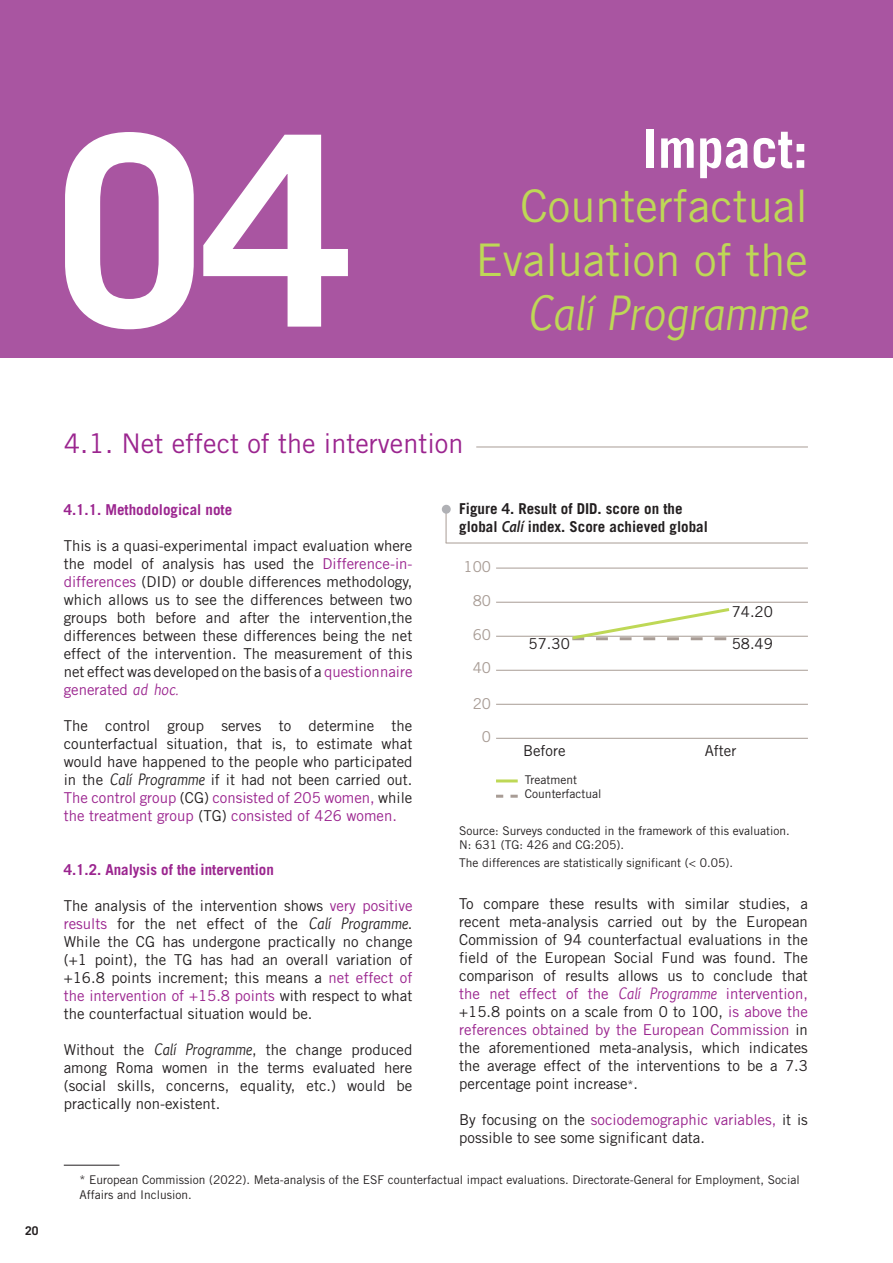
<style>
.page{position:relative;width:893px;height:1263px;background:#fff}
.page>*{position:absolute;margin:0;border:0;box-sizing:border-box;transform-origin:0 0}
.t1{font:700 265.8px "Trade Gothic";color:#fff}
.t2{font:700 54px "Trade Gothic";color:#fff}
.t3{font:45px/54px "Trade Gothic";color:#bed856;text-align:right}
.t4{font:italic 45px "Euphemia UCAS";color:#bed856;scale:.85 1}
.t5{font:27px "Trade Gothic";color:#9b258f}
.t6{font:15px/18px "Trade Gothic";color:#231f20;text-align:justify}
.t7{font:700 15px/18px "Trade Gothic";color:#231f20}
.t8{font:700 15px "Trade Gothic";color:#9b258f}
.t9{font:15px "Trade Gothic";color:#a89c95}
.t10{font:12px/14.4px "Trade Gothic";color:#231f20}
.t11{font:700 12px "Trade Gothic";color:#231f20}
.s1{color:#9b258f}
.s2{font-family:"Euphemia UCAS";font-style:italic;color:#9b258f}
.s3{font-family:"Euphemia UCAS";font-style:italic}
.s4{font-family:"Myriad Pro";font-weight:600;font-style:italic;font-size:16.2px}
.s5{font-size:12px}
</style>
<div class="page">
<div style="left:0;top:0;width:893px;height:357px;background:#a955a1"></div>
<hr style="left:496px;top:602px;width:312px;height:1px;background:#a89c95">
<hr style="left:496px;top:568px;width:312px;height:1px;background:#a89c95">
<hr style="left:496px;top:636px;width:312px;height:1px;background:#a89c95">
<hr style="left:496px;top:670px;width:312px;height:1px;background:#a89c95">
<hr style="left:496px;top:704px;width:312px;height:1px;background:#a89c95">
<hr style="left:496px;top:738px;width:312px;height:1px;background:#a89c95">
<hr style="left:496px;top:779px;width:22px;height:3px;background:#bed856">
<svg style="left:496px;top:795px;width:22px;height:3px"></svg>
<svg style="left:569px;top:608px;width:163px;height:33px"></svg>
<hr style="left:64px;top:1165px;width:55px;height:1px;background:#231f20">
<hr style="left:476px;top:447px;width:332px;height:1px;background:#a89c95">
<hr style="left:446px;top:543px;width:362px;height:1px;background:#a89c95">
<hr style="left:446px;top:513px;width:1px;height:30px;background:#a89c95">
<div style="left:442px;top:505px;width:9px;height:9px;background:#b0b1b5;border-radius:50%"></div>
<h1 class="t1" style="left:55px;top:68px;width:297px">04</h1>
<h2 class="t2" style="left:643px;top:115px;width:167px">Impact:</h2>
<h3 class="t3" style="left:475px;top:178px;width:334px">Counterfactual<br>Evaluation of the</h3>
<h3 class="t4" style="left:526px;top:281px;width:333px">Calí Programme</h3>
<p class="t11" style="left:25px;top:1223px;width:15px">20</p>
<h3 class="t5" style="left:64px;top:427px;width:401px">4.1. Net effect of the intervention</h3>
<p class="t8" style="left:64px;top:500px;width:170px">4.1.1. Methodological note</p>
<p class="t6" style="left:64px;top:536px;width:350px">This is a quasi-experimental impact evaluation where the model of analysis has used the <span class="s1">Difference-in&shy;differences</span> (DID) or double differences methodology, which allows us to see the differences between two groups both before and after the intervention,the differences between these differences being the net effect of the intervention. The measurement of this net effect was developed on the basis of a <span class="s1">questionnaire generated</span> <span class="s2">ad hoc.</span></p>
<p class="t6" style="left:64px;top:716px;width:350px">The control group serves to determine the counterfactual situation, that is, to estimate what would have happened to the people who participated in the <span class="s3">Calí Programme</span> if it had not been carried out.<br><span class="s1">The control group</span> (CG) <span class="s1">consisted of 205 women,</span> while <span class="s1">the treatment group</span> (TG) <span class="s1">consisted of 426 women.</span></p>
<p class="t8" style="left:64px;top:860px;width:212px">4.1.2. Analysis of the intervention</p>
<p class="t6" style="left:64px;top:896px;width:350px">The analysis of the intervention shows <span class="s1">very positive results</span> for the net effect of the <span class="s3">Calí Programme</span>.<br>While the CG has undergone practically no change (+1 point), the TG has had an overall variation of +16.8 points increment; this means a <span class="s1">net effect of the intervention of +15.8 points</span> with respect to what the counterfactual situation would be.</p>
<p class="t6" style="left:64px;top:1040px;width:350px">Without the <span class="s3">Calí Programme</span>, the change produced among Roma women in the terms evaluated here (social skills, concerns, equality, etc.) would be practically non-existent.</p>
<p class="t7" style="left:459px;top:500px;width:250px">Figure 4. Result of DID. score on the global <span class="s4">Calí</span> index. Score achieved global</p>
<p class="t9" style="left:464px;top:557px;width:29px">100</p>
<p class="t9" style="left:473px;top:591px;width:20px">80</p>
<p class="t9" style="left:473px;top:625px;width:20px">60</p>
<p class="t9" style="left:473px;top:659px;width:20px">40</p>
<p class="t9" style="left:473px;top:694px;width:20px">20</p>
<p class="t9" style="left:482px;top:728px;width:11px">0</p>
<p class="t6" style="left:529px;top:634px;width:43px">57.30</p>
<p class="t6" style="left:732px;top:595px;width:43px;line-height:32px">74.20<br>58.49</p>
<p class="t6" style="left:523px;top:742px;width:44px">Before</p>
<p class="t6" style="left:705px;top:742px;width:33px">After</p>
<p class="t10" style="left:525px;top:772px;width:78px">Treatment<br>Counterfactual</p>
<p class="t10" style="left:459px;top:823px;width:332px">Source: Surveys conducted in the framework of this evaluation.<br>N: 631 (TG: 426 and CG:205).</p>
<p class="t10" style="left:459px;top:855px;width:275px">The differences are statistically significant (&lt; 0.05).</p>
<p class="t6" style="left:459px;top:895px;width:350px">To compare these results with similar studies, a recent meta-analysis carried out by the European Commission of 94 counterfactual evaluations in the field of the European Social Fund was found. The comparison of results allows us to conclude that <span class="s1">the net effect of the</span> <span class="s2">Calí Programme</span> <span class="s1">intervention, </span>+15.8 points on a scale from 0 to 100, <span class="s1">is above the references obtained by the European Commission</span> in the aforementioned meta-analysis, which indicates the average effect of the interventions to be a 7.3 percentage point increase<span class="s5">*</span>.</p>
<p class="t6" style="left:459px;top:1111px;width:350px">By focusing on the <span class="s1">sociodemographic variables,</span> it is possible to see some significant data.</p>
<p class="t10" style="left:80px;top:1172px;width:722px">* European Commission (2022). Meta-analysis of the ESF counterfactual impact evaluations. Directorate-General for Employment, Social<br>Affairs and Inclusion.</p>
</div>
